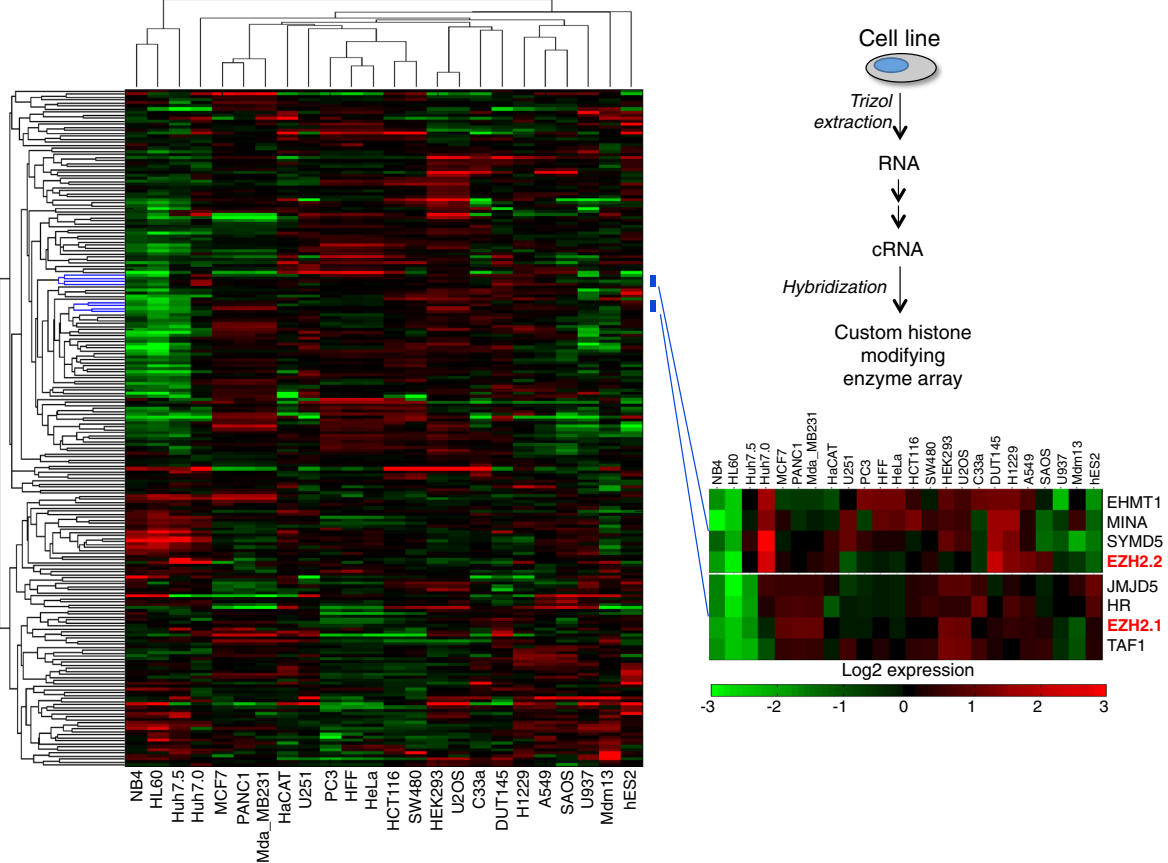
<style>
.page{position:relative;width:1168px;height:863px;background:#fff}
.page>*{position:absolute;margin:0;border:0;box-sizing:border-box;transform-origin:0 0}
.t1{font:23px "Helvetica";color:#000}
.t2{font:19.75px/23px "Helvetica";color:#000;text-align:center}
.t3{font:italic 18px/21.2px "Helvetica";color:#000;text-align:right}
.t4{font:18px "Helvetica";color:#000}
.t5{font:16.5px/19.8px "Helvetica";color:#000;text-align:right}
.t6{font:700 16.5px "Helvetica";color:#f00}
.t7{font:13.25px/16.8px "Helvetica";color:#000}
</style>
<div class="page">
<img style="left:0;top:0;width:1106px;height:767px">
<div style="left:866px;top:54px;width:70px;height:28px;background:#cbcbcb;border-radius:50%"></div>
<div style="left:865px;top:53px;width:71px;height:30px;border:1px solid #000;border-radius:50%"></div>
<div style="left:874px;top:58px;width:34px;height:14px;background:#66a1dd;border-radius:50%"></div>
<div style="left:873px;top:57px;width:36px;height:16px;border:2px solid #47719c;border-radius:50%"></div>
<hr style="left:899px;top:93px;width:1px;height:44px;background:#000">
<svg style="left:892px;top:125px;width:15px;height:15px"></svg>
<hr style="left:897px;top:179px;width:2px;height:21px;background:#000">
<svg style="left:890px;top:188px;width:16px;height:15px"></svg>
<hr style="left:897px;top:206px;width:2px;height:20px;background:#000">
<svg style="left:890px;top:214px;width:16px;height:15px"></svg>
<hr style="left:899px;top:266px;width:1px;height:44px;background:#000">
<svg style="left:892px;top:299px;width:15px;height:15px"></svg>
<div style="left:649px;top:275px;width:6px;height:11px;background:#0649db"></div>
<div style="left:649px;top:301px;width:6px;height:11px;background:#0649db"></div>
<svg style="left:657px;top:285px;width:52px;height:333px"></svg>
<p class="t5" style="left:128px;top:809px;width:41px;text-align:center;rotate:-90deg">NB4<br>HL60</p>
<p class="t5" style="left:170px;top:822px;width:54px;text-align:left;rotate:-90deg">Huh7.5<br>Huh7.0</p>
<p class="t5" style="left:212px;top:825px;width:56px;line-height:22.2px;rotate:-90deg">MCF7<br>PANC1</p>
<p class="t5" style="left:254px;top:863px;width:95px;line-height:21.2px;rotate:-90deg">Mda_MB231<br>HaCAT<br>U251</p>
<p class="t5" style="left:323px;top:810px;width:42px;text-align:center;rotate:-90deg">PC3<br>HFF<br>HeLa</p>
<p class="t5" style="left:384px;top:831px;width:63px;line-height:21.5px;rotate:-90deg">HCT116<br>SW480<br>HEK293<br>U2OS<br>C33a</p>
<p class="t5" style="left:492px;top:831px;width:63px;line-height:22px;rotate:-90deg">DUT145<br>H1229<br>A549<br>SAOS</p>
<p class="t5" style="left:579px;top:825px;width:57px;rotate:-90deg">U937<br>Mdm13</p>
<p class="t5" style="left:621px;top:810px;width:42px;rotate:-90deg">hES2</p>
<h1 class="t1" style="left:858px;top:29px;width:83px">Cell line</h1>
<p class="t3" style="left:813px;top:92px;width:80px">Trizol extraction</p>
<p class="t2" style="left:878px;top:154px;width:43px">RNA</p>
<p class="t2" style="left:872px;top:240px;width:53px">cRNA</p>
<p class="t3" style="left:781px;top:278px;width:106px">Hybridization</p>
<p class="t7" style="left:775px;top:485px;width:76px;line-height:15px;rotate:-90deg">MCF7<br>PANC1<br>Mda_MB231</p>
<p class="t7" style="left:710px;top:485px;width:33px;line-height:15.8px;rotate:-90deg">NB4<br>HL60</p>
<p class="t7" style="left:745px;top:485px;width:44px;line-height:13.8px;rotate:-90deg">Huh7.5<br>Huh7.0</p>
<p class="t2" style="left:834px;top:323px;width:139px">Custom histone modifying enzyme array</p>
<p class="t7" style="left:825px;top:485px;width:44px;rotate:-90deg">HaCAT<br>U251<br>PC3<br>HFF</p>
<p class="t7" style="left:890px;top:485px;width:50px;rotate:-90deg">HeLa<br>HCT116<br>SW480<br>HEK293<br>U2OS<br>C33a</p>
<p class="t7" style="left:988px;top:485px;width:50px;rotate:-90deg">DUT145<br>H1229</p>
<p class="t7" style="left:1021px;top:485px;width:38px;rotate:-90deg">A549<br>SAOS<br>U937</p>
<p class="t7" style="left:1069px;top:485px;width:45px;line-height:18px;rotate:-90deg">Mdm13 hES2</p>
<p class="t4" style="left:841px;top:663px;width:134px">Log2 expression</p>
<p class="t5" style="left:1106px;top:494px;width:58px;text-align:left">EHMT1<br>MINA<br>SYMD5</p>
<p class="t6" style="left:1106px;top:555px;width:57px">EZH2.2</p>
<p class="t5" style="left:1107px;top:577px;width:53px;text-align:left">JMJD5<br>HR</p>
<p class="t6" style="left:1107px;top:619px;width:57px">EZH2.1</p>
<p class="t5" style="left:1107px;top:637px;width:40px">TAF1</p>
<p class="t5" style="left:700px;top:698px;width:16px">-3</p>
<p class="t5" style="left:766px;top:698px;width:16px">-2</p>
<p class="t5" style="left:833px;top:698px;width:16px">-1</p>
<p class="t5" style="left:899px;top:698px;width:11px">0</p>
<p class="t5" style="left:967px;top:698px;width:11px">1</p>
<p class="t5" style="left:1033px;top:698px;width:11px">2</p>
<p class="t5" style="left:1099px;top:698px;width:11px">3</p>
</div>
